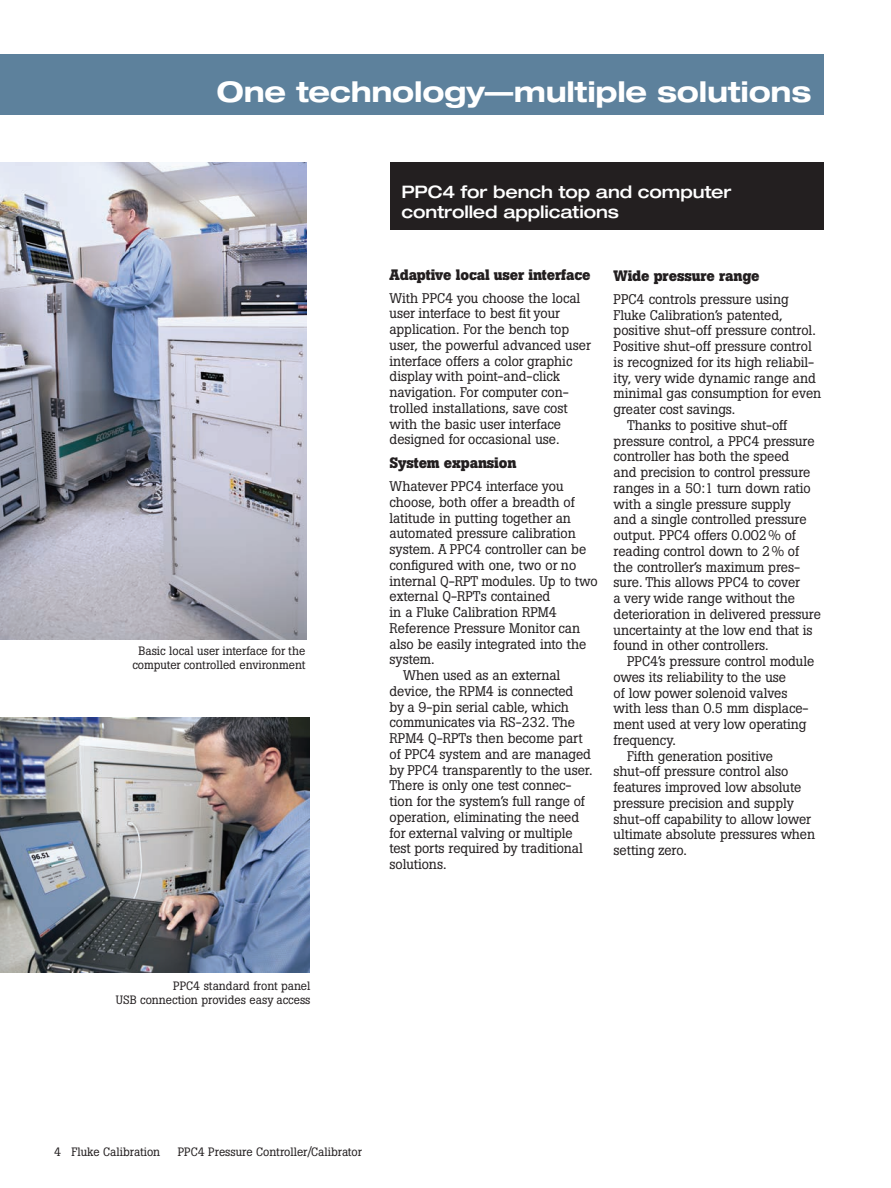
<style>
.page{position:relative;width:891px;height:1188px;background:#fff}
.page>*{position:absolute;margin:0;border:0;box-sizing:border-box;transform-origin:0 0}
.Page_headlines_rev{font:700 expanded 28.5px "Helvetica Neue LT Std";letter-spacing:-.01em;color:#fff}
.Page_Subheads_rev{font:500 expanded 17.25px/19.5px "Helvetica Neue LT Std";letter-spacing:-.01em;color:#fff}
.Body_subheads{font:700 15px "Boton Pro";letter-spacing:-.01em;color:#231f20}
.Body_Copy{font:13.8px/15.8px "Boton Pro";letter-spacing:-.005em;color:#231f20}
.Body_1st_paragraph{font:13.8px/15.8px "Boton Pro";color:#231f20}
.Captions_below_image{font:12px/13.5px "Boton Pro";color:#231f20;text-align:right}
.Page_footer{font:12px "Boton Pro";color:#231f20}
</style>
<div class="page">
<img style="left:0;top:717px;width:310px;height:256px">
<img style="left:0;top:162px;width:307px;height:477px">
<div style="left:390px;top:162px;width:434px;height:68px;background:#231f20"></div>
<div style="left:0;top:54px;width:824px;height:60px;background:#5d819c"></div>
<p class="Page_headlines_rev" style="left:217px;top:74px;width:596px">One technology—multiple solutions</p>
<p class="Captions_below_image" style="left:132px;top:644px;width:175px;text-align:center">Basic local user interface for the computer controlled environment</p>
<p class="Captions_below_image" style="left:116px;top:979px;width:196px">PPC4 standard front panel<br>USB connection provides easy access</p>
<p class="Page_Subheads_rev" style="left:402px;top:182px;width:331px">PPC4 for bench top and computer controlled applications</p>
<p class="Body_subheads" style="left:390px;top:265px;width:202px">Adaptive local user interface</p>
<p class="Body_1st_paragraph" style="left:390px;top:290px;width:203px">With PPC4 you choose the local user interface to best fit your application. For the bench top user, the powerful advanced user interface offers a color graphic display with point-and-click navigation. For computer con&shy;trolled installations, save cost with the basic user interface designed for occasional use.</p>
<p class="Body_subheads" style="left:390px;top:454px;width:128px">System expansion</p>
<p class="Body_1st_paragraph" style="left:390px;top:478px;width:210px">Whatever PPC4 interface you choose, both offer a breadth of latitude in putting together an automated pressure calibration system. A PPC4 controller can be configured with one, two or no internal Q-RPT modules. Up to two external Q-RPTs contained<br>in a Fluke Calibration RPM4<br>Reference Pressure Monitor can also be easily integrated into the system.</p>
<p class="Body_Copy" style="left:390px;top:667px;width:204px;text-indent:14px">When used as an external device, the RPM4 is connected<br>by a 9-pin serial cable, which communicates via RS-232. The<br>RPM4 Q-RPTs then become part of PPC4 system and are managed by PPC4 transparently to the user.<br>There is only one test connec&shy;tion for the system’s full range of operation, eliminating the need for external valving or multiple test ports required by traditional solutions.</p>
<p class="Body_subheads" style="left:614px;top:266px;width:148px">Wide pressure range</p>
<p class="Body_1st_paragraph" style="left:614px;top:291px;width:209px">PPC4 controls pressure using<br>Fluke Calibration’s patented, positive shut-off pressure control.<br>Positive shut-off pressure control is recognized for its high reliabil&shy;ity, very wide dynamic range and minimal gas consumption for even greater cost savings.</p>
<p class="Body_Copy" style="left:614px;top:417px;width:209px;text-indent:14px">Thanks to positive shut-off pressure control, a PPC4 pressure controller has both the speed<br>and precision to control pressure ranges in a 50:1 turn down ratio with a single pressure supply<br>and a single controlled pressure output. PPC4 offers 0.002% of reading control down to 2% of the controller’s maximum pres&shy;sure. This allows PPC4 to cover<br>a very wide range without the deterioration in delivered pressure uncertainty at the low end that is found in other controllers.</p>
<p class="Body_Copy" style="left:614px;top:653px;width:202px;text-indent:14px">PPC4’s pressure control module owes its reliability to the use<br>of low power solenoid valves with less than 0.5 mm displace&shy;ment used at very low operating frequency.</p>
<p class="Body_Copy" style="left:614px;top:748px;width:203px;text-indent:14px">Fifth generation positive shut-off pressure control also features improved low absolute pressure precision and supply shut-off capability to allow lower ultimate absolute pressures when setting zero.</p>
<p class="Page_footer" style="left:54px;top:1144px;width:108px">4 Fluke Calibration</p>
<p class="Page_footer" style="left:178px;top:1144px;width:186px">PPC4 Pressure Controller/Calibrator</p>
</div>
